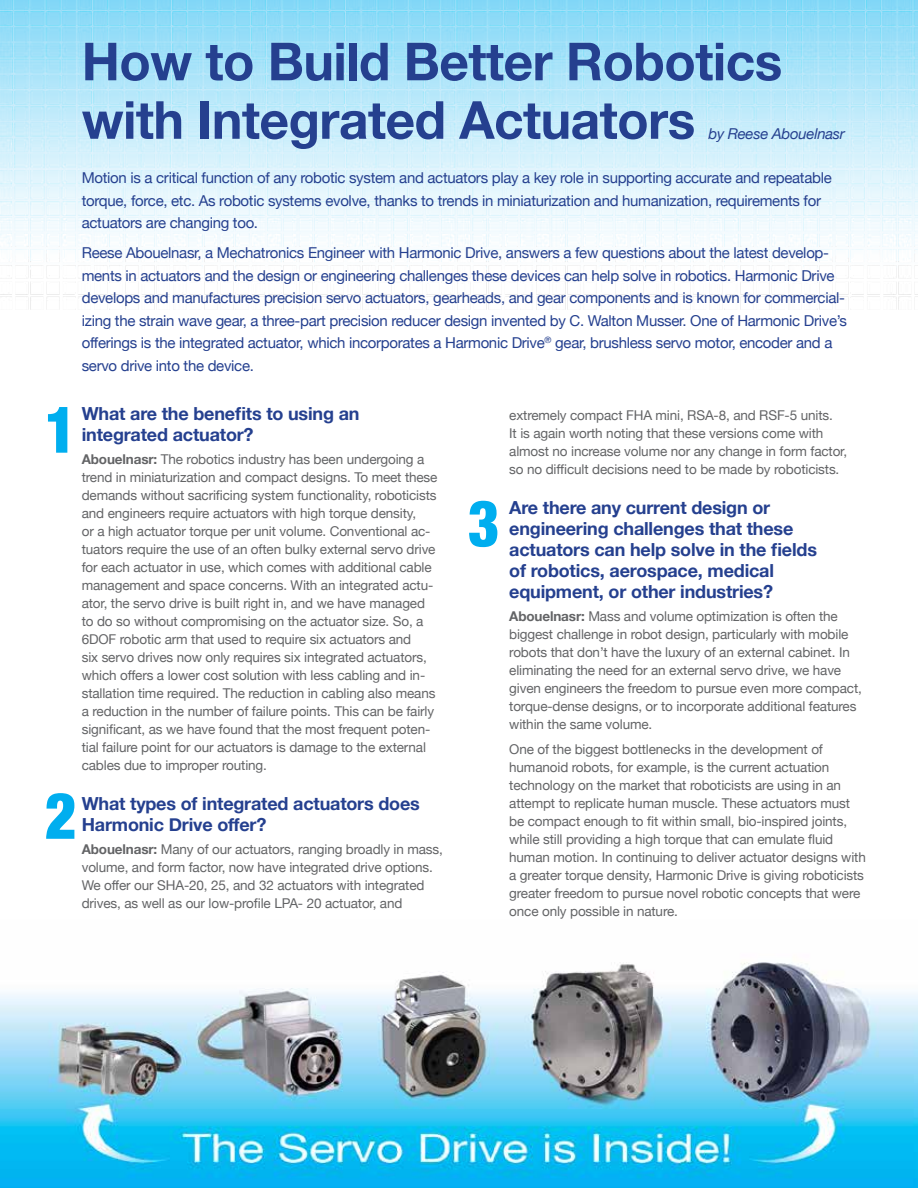
<style>
.page{position:relative;width:918px;height:1188px;background:#fff}
.page>*{position:absolute;margin:0;border:0;box-sizing:border-box;transform-origin:0 0}
.t1{font:900 condensed 64.5px "Helvetica Neue";color:#00aeef;scale:.94 1}
.t2{font:700 52.5px/58.5px "Helvetica Neue";letter-spacing:-.01em;color:#25408f}
.t3{font:700 18px/21px "Helvetica Neue";letter-spacing:-.01em;color:#25408f}
.t4{font:15px/22.5px "Helvetica Neue";letter-spacing:-.02em;color:#25408f}
.t5{font:italic 15px "Helvetica Neue";letter-spacing:-.02em;color:#25408f}
.t6{font:13.5px/18px "Helvetica Neue";letter-spacing:-.01em;color:#636466}
.s1{font-weight:700}
</style>
<div class="page">
<img style="left:0;top:962px;width:918px;height:226px">
<img style="left:0;top:0;width:918px;height:310px">
<h2 class="t2" style="left:82px;top:34px;width:702px">How to Build Better Robotics with Integrated Actuators</h2>
<p class="t5" style="left:709px;top:123px;width:138px">by Reese Abouelnasr</p>
<p class="t4" style="left:82px;top:167px;width:752px">Motion is a critical function of any robotic system and actuators play a key role in supporting accurate and repeatable torque, force, etc. As robotic systems evolve, thanks to trends in miniaturization and humanization, requirements for actuators are changing too.</p>
<p class="t4" style="left:82px;top:242px;width:767px">Reese Abouelnasr, a Mechatronics Engineer with Harmonic Drive, answers a few questions about the latest develop&shy;ments in actuators and the design or engineering challenges these devices can help solve in robotics. Harmonic Drive develops and manufactures precision servo actuators, gearheads, and gear components and is known for commercial&shy;izing the strain wave gear, a three-part precision reducer design invented by C. Walton Musser. One of Harmonic Drive’s offerings is the integrated actuator, which incorporates a Harmonic Drive<sup>®</sup> gear, brushless servo motor, encoder and a servo drive into the device.</p>
<h3 class="t3" style="left:82px;top:404px;width:279px">What are the benefits to using an integrated actuator?</h3>
<p class="t6" style="left:82px;top:451px;width:357px"><span class="s1">Abouelnasr:</span> The robotics industry has been undergoing a trend in miniaturization and compact designs. To meet these demands without sacrificing system functionality, roboticists and engineers require actuators with high torque density,<br>or a high actuator torque per unit volume. Conventional ac&shy;tuators require the use of an often bulky external servo drive for each actuator in use, which comes with additional cable management and space concerns. With an integrated actu&shy;ator, the servo drive is built right in, and we have managed to do so without compromising on the actuator size. So, a 6DOF robotic arm that used to require six actuators and<br>six servo drives now only requires six integrated actuators, which offers a lower cost solution with less cabling and in&shy;stallation time required. The reduction in cabling also means a reduction in the number of failure points. This can be fairly significant, as we have found that the most frequent poten&shy;tial failure point for our actuators is damage to the external cables due to improper routing.</p>
<h3 class="t3" style="left:82px;top:794px;width:340px">What types of integrated actuators does<br>Harmonic Drive offer?</h3>
<p class="t6" style="left:82px;top:841px;width:363px"><span class="s1">Abouelnasr:</span> Many of our actuators, ranging broadly in mass, volume, and form factor, now have integrated drive options.<br>We offer our SHA-20, 25, and 32 actuators with integrated drives, as well as our low-profile LPA- 20 actuator, and</p>
<h1 class="t1" style="left:45px;top:377px;width:35px">1</h1>
<p class="t6" style="left:509px;top:407px;width:339px">extremely compact FHA mini, RSA-8, and RSF-5 units.<br>It is again worth noting that these versions come with almost no increase volume nor any change in form factor, so no difficult decisions need to be made by roboticists.</p>
<h3 class="t3" style="left:509px;top:498px;width:309px">Are there any current design or engineering challenges that these actuators can help solve in the fields of robotics, aerospace, medical equipment, or other industries?</h3>
<p class="t6" style="left:509px;top:608px;width:354px"><span class="s1">Abouelnasr:</span> Mass and volume optimization is often the biggest challenge in robot design, particularly with mobile robots that don’t have the luxury of an external cabinet. In eliminating the need for an external servo drive, we have given engineers the freedom to pursue even more compact, torque-dense designs, or to incorporate additional features within the same volume.</p>
<p class="t6" style="left:509px;top:741px;width:358px">One of the biggest bottlenecks in the development of humanoid robots, for example, is the current actuation technology on the market that roboticists are using in an attempt to replicate human muscle. These actuators must be compact enough to fit within small, bio-inspired joints, while still providing a high torque that can emulate fluid human motion. In continuing to deliver actuator designs with a greater torque density, Harmonic Drive is giving roboticists greater freedom to pursue novel robotic concepts that were once only possible in nature.</p>
<h1 class="t1" style="left:468px;top:470px;width:35px">3</h1>
<h1 class="t1" style="left:45px;top:763px;width:35px">2</h1>
</div>
